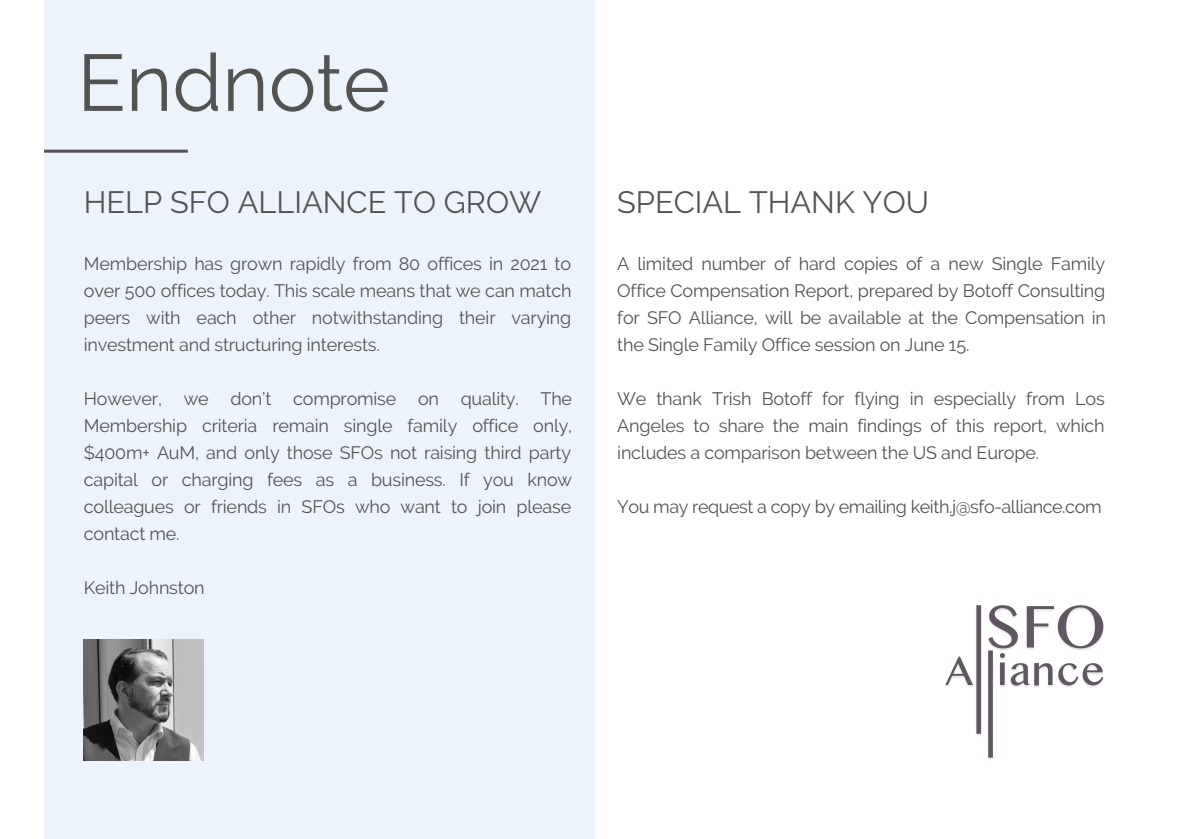
<style>
.page{position:relative;width:1190px;height:839px;background:#fff}
.page>*{position:absolute;margin:0;border:0;box-sizing:border-box;transform-origin:0 0}
.t1{font:80px "Raleway";color:#535353}
.t2{font:30.8px "Raleway";color:#535353}
.t3{font:18px/27px "Raleway";letter-spacing:-.01em;color:#535353;text-align:justify}
</style>
<div class="page">
<div style="left:44px;top:0;width:550px;height:838px;background:#ecf3fb"></div>
<hr style="left:44px;top:150px;width:144px;height:3px;background:#535353">
<img style="left:84px;top:639px;width:120px;height:121px">
<img style="left:945px;top:605px;width:159px;height:155px">
<p class="t1" style="left:77px;top:36px;width:314px">Endnote</p>
<p class="t2" style="left:84px;top:184px;width:459px">HELP SFO ALLIANCE TO GROW</p>
<p class="t3" style="left:84px;top:250px;width:489px">Membership has grown rapidly from 80 offices in 2021 to over 500 offices today. This scale means that we can match peers with each other notwithstanding their varying investment and structuring interests.</p>
<p class="t3" style="left:84px;top:385px;width:490px">However, we don’t compromise on quality. The Membership criteria remain single family office only, $400m+ AuM, and only those SFOs not raising third party capital or charging fees as a business. If you know colleagues or friends in SFOs who want to join please contact me.</p>
<p class="t3" style="left:84px;top:574px;width:122px">Keith Johnston</p>
<p class="t2" style="left:617px;top:184px;width:313px">SPECIAL THANK YOU</p>
<p class="t3" style="left:617px;top:250px;width:490px">A limited number of hard copies of a new Single Family Office Compensation Report, prepared by Botoff Consulting for SFO Alliance, will be available at the Compensation in the Single Family Office session on June 15.</p>
<p class="t3" style="left:617px;top:385px;width:489px">We thank Trish Botoff for flying in especially from Los Angeles to share the main findings of this report, which includes a comparison between the US and Europe.</p>
<p class="t3" style="left:617px;top:493px;width:486px">You may request a copy by emailing keith.j@sfo-alliance.com</p>
</div>
